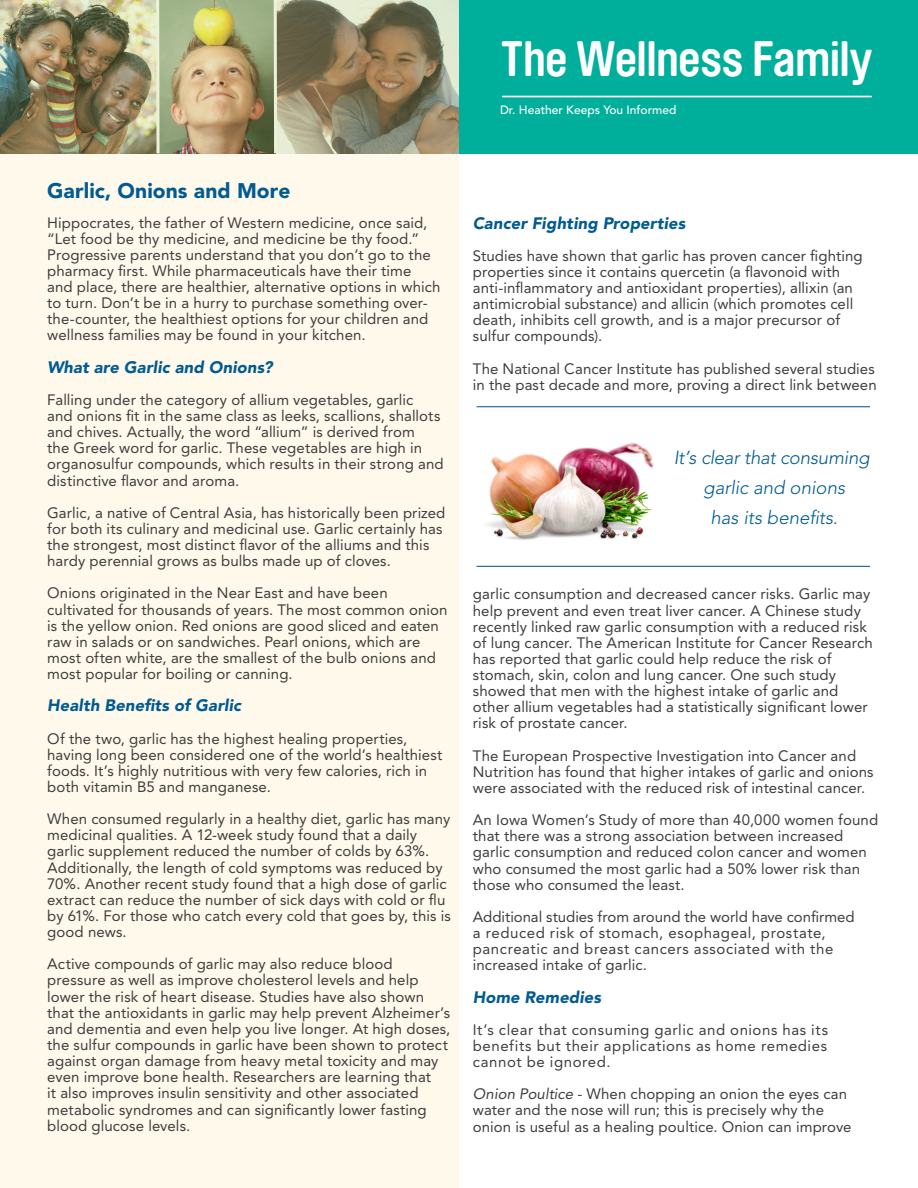
<style>
.page{position:relative;width:918px;height:1188px;background:#fff}
.page>*{position:absolute;margin:0;border:0;box-sizing:border-box;transform-origin:0 0}
.t1{font:700 49.2px "Brauer Neue";letter-spacing:-.01em;color:#fff}
.t2{font:900 21px "Avenir";letter-spacing:.005em;color:#005b93}
.t3{font:italic 300 18.75px/30px "Avenir";letter-spacing:-.005em;color:#005b93;text-align:center}
.t4{font:italic 900 16.5px "Avenir";letter-spacing:.01em;color:#005b93}
.t5{font:15px/16.2px "Avenir";letter-spacing:.005em;color:#3e3e3f}
.t6{font:15px/16.2px "Avenir";letter-spacing:.03em;color:#3e3e3f}
.t7{font:500 12px "Avenir";color:#fff}
.s1{font-style:italic}
</style>
<div class="page">
<div style="left:0;top:131px;width:459px;height:1057px;background:#fff9eb"></div>
<div style="left:459px;top:0;width:459px;height:153px;background:#00af9b"></div>
<hr style="left:503px;top:96px;width:368px;height:1px;background:#fff">
<img style="left:0;top:0;width:459px;height:153px">
<img style="left:477px;top:425px;width:177px;height:123px">
<hr style="left:477px;top:406px;width:393px;height:1px;background:#004a87">
<hr style="left:477px;top:566px;width:393px;height:1px;background:#004a87">
<h1 class="t1" style="left:501px;top:31px;width:373px">The Wellness Family</h1>
<p class="t7" style="left:500px;top:103px;width:178px">Dr. Heather Keeps You Informed</p>
<h2 class="t2" style="left:47px;top:178px;width:245px">Garlic, Onions and More</h2>
<p class="t5" style="left:47px;top:214px;width:395px">Hippocrates, the father of Western medicine, once said, “Let food be thy medicine, and medicine be thy food.” Progressive parents understand that you don’t go to the pharmacy first. While pharmaceuticals have their time and place, there are healthier, alternative options in which to turn. Don’t be in a hurry to purchase something over&shy;the-counter, the healthiest options for your children and wellness families may be found in your kitchen.</p>
<p class="t4" style="left:47px;top:357px;width:227px">What are Garlic and Onions?</p>
<p class="t5" style="left:47px;top:392px;width:398px">Falling under the category of allium vegetables, garlic<br>and onions fit in the same class as leeks, scallions, shallots and chives. Actually, the word “allium” is derived from<br>the Greek word for garlic. These vegetables are high in organosulfur compounds, which results in their strong and distinctive flavor and aroma.</p>
<p class="t5" style="left:47px;top:505px;width:400px">Garlic, a native of Central Asia, has historically been prized for both its culinary and medicinal use. Garlic certainly has the strongest, most distinct flavor of the alliums and this hardy perennial grows as bulbs made up of cloves.</p>
<p class="t5" style="left:47px;top:585px;width:402px">Onions originated in the Near East and have been cultivated for thousands of years. The most common onion is the yellow onion. Red onions are good sliced and eaten raw in salads or on sandwiches. Pearl onions, which are most often white, are the smallest of the bulb onions and most popular for boiling or canning.</p>
<p class="t4" style="left:47px;top:696px;width:195px">Health Benefits of Garlic</p>
<p class="t5" style="left:47px;top:730px;width:397px">Of the two, garlic has the highest healing properties, having long been considered one of the world’s healthiest foods. It’s highly nutritious with very few calories, rich in both vitamin B5 and manganese.</p>
<p class="t5" style="left:47px;top:811px;width:405px">When consumed regularly in a healthy diet, garlic has many medicinal qualities. A 12-week study found that a daily garlic supplement reduced the number of colds by 63%.<br>Additionally, the length of cold symptoms was reduced by 70%. Another recent study found that a high dose of garlic extract can reduce the number of sick days with cold or flu by 61%. For those who catch every cold that goes by, this is good news.</p>
<p class="t5" style="left:47px;top:956px;width:405px">Active compounds of garlic may also reduce blood pressure as well as improve cholesterol levels and help lower the risk of heart disease. Studies have also shown that the antioxidants in garlic may help prevent Alzheimer’s and dementia and even help you live longer. At high doses, the sulfur compounds in garlic have been shown to protect against organ damage from heavy metal toxicity and may even improve bone health. Researchers are learning that<br>it also improves insulin sensitivity and other associated metabolic syndromes and can significantly lower fasting blood glucose levels.</p>
<p class="t4" style="left:473px;top:213px;width:214px">Cancer Fighting Properties</p>
<p class="t5" style="left:473px;top:248px;width:391px">Studies have shown that garlic has proven cancer fighting properties since it contains quercetin (a flavonoid with anti-inflammatory and antioxidant properties), allixin (an antimicrobial substance) and allicin (which promotes cell death, inhibits cell growth, and is a major precursor of sulfur compounds).</p>
<p class="t5" style="left:473px;top:360px;width:405px">The National Cancer Institute has published several studies in the past decade and more, proving a direct link between</p>
<p class="t3" style="left:674px;top:442px;width:197px">It’s clear that consuming garlic and onions<br>has its benefits.</p>
<p class="t5" style="left:473px;top:586px;width:401px">garlic consumption and decreased cancer risks. Garlic may help prevent and even treat liver cancer. A Chinese study recently linked raw garlic consumption with a reduced risk of lung cancer. The American Institute for Cancer Research has reported that garlic could help reduce the risk of stomach, skin, colon and lung cancer. One such study showed that men with the highest intake of garlic and other allium vegetables had a statistically significant lower risk of prostate cancer.</p>
<p class="t5" style="left:473px;top:747px;width:402px">The European Prospective Investigation into Cancer and<br>Nutrition has found that higher intakes of garlic and onions were associated with the reduced risk of intestinal cancer.</p>
<p class="t5" style="left:473px;top:812px;width:407px">An Iowa Women’s Study of more than 40,000 women found that there was a strong association between increased garlic consumption and reduced colon cancer and women who consumed the most garlic had a 50% lower risk than those who consumed the least.</p>
<p class="t6" style="left:473px;top:909px;width:383px">Additional studies from around the world have confirmed a reduced risk of stomach, esophageal, prostate, pancreatic and breast cancers associated with the increased intake of garlic.</p>
<p class="t4" style="left:473px;top:987px;width:130px">Home Remedies</p>
<p class="t5" style="left:473px;top:1022px;width:357px;text-align:justify">It’s clear that consuming garlic and onions has its benefits but their applications as home remedies cannot be ignored.</p>
<p class="t5" style="left:473px;top:1086px;width:380px"><span class="s1">Onion Poultice</span> - When chopping an onion the eyes can water and the nose will run; this is precisely why the onion is useful as a healing poultice. Onion can improve</p>
</div>
